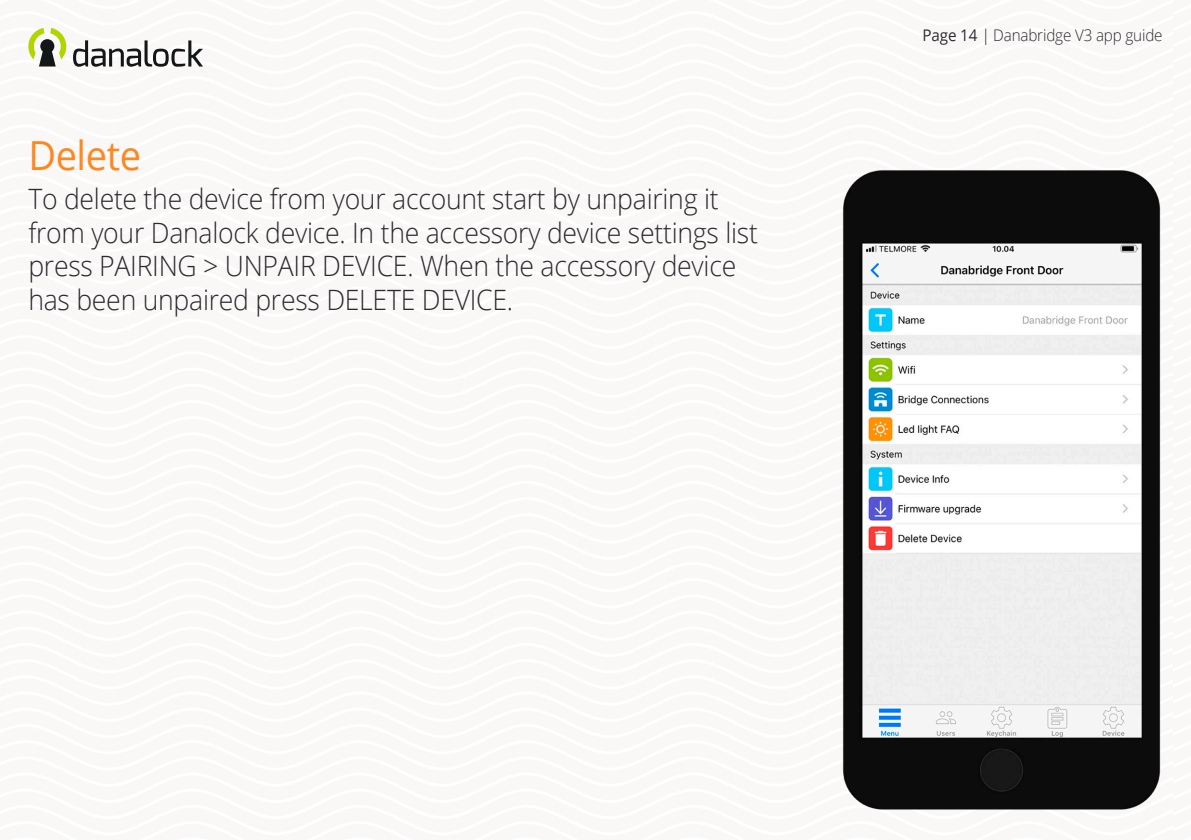
<style>
.page{position:relative;width:1191px;height:840px;background:#fff}
.page>*{position:absolute;margin:0;border:0;box-sizing:border-box;transform-origin:0 0}
.t1{font:40px "Open Sans";letter-spacing:-.01em;color:#ff871f;scale:.95 1}
.t2{font:300 28px/33.6px "Open Sans";letter-spacing:-.01em;color:#2d2a30;scale:.95 1}
.t3{font:300 16px "Open Sans";letter-spacing:-.01em;color:#2d2a30;scale:.95 1}
.s1{font-weight:400}
.s2{font-style:italic}
</style>
<div class="page">
<div style="left:0;top:0;width:1191px;height:839px;background:#faf7f7"></div>
<svg style="left:73px;top:40px;width:130px;height:26px"></svg>
<svg style="left:28px;top:28px;width:38px;height:38px"></svg>
<img style="left:843px;top:170px;width:318px;height:640px">
<p class="t1" style="left:28px;top:128px;width:120px">Delete</p>
<p class="t2" style="left:28px;top:181px;width:769px">To delete the device from your account start by unpairing it from your Danalock device. In the accessory device settings list press PAIRING &gt; UNPAIR DEVICE. When the accessory device has been unpaired press DELETE DEVICE.</p>
<p class="t3" style="left:922px;top:24px;width:254px"><span class="s1">Page 14</span> <span class="s2">|</span> Danabridge V3 app guide</p>
</div>
